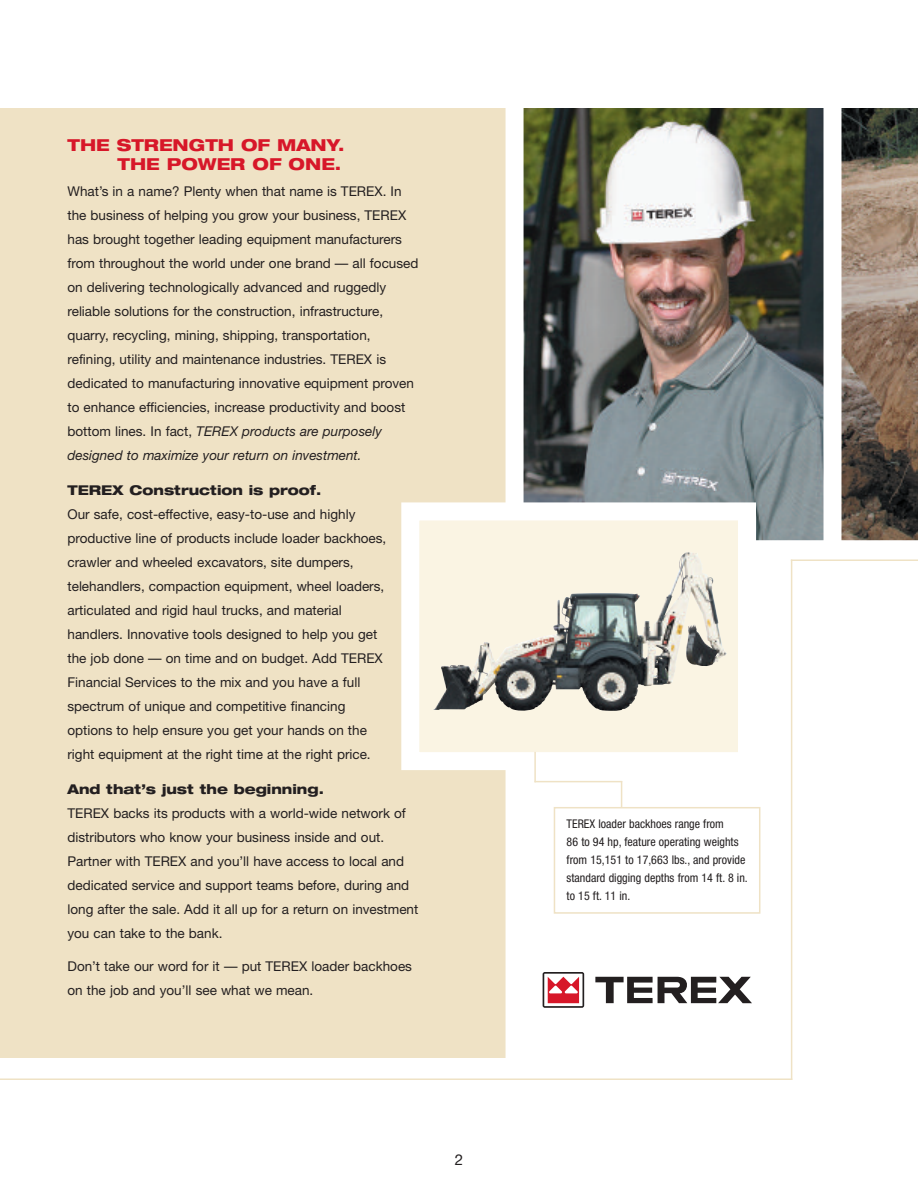
<style>
.page{position:relative;width:918px;height:1188px;background:#fff}
.page>*{position:absolute;margin:0;border:0;box-sizing:border-box;transform-origin:0 0}
.t1{font:800 expanded 16.5px/19.5px "Helvetica Neue";color:#d71729;text-align:right}
.t2{font:15px "Helvetica Neue";color:#231f20}
.t3{font:13.5px/24px "Helvetica Neue";color:#231f20}
.t4{font:800 expanded 13.5px "Helvetica Neue";color:#231f20}
.t5{font:condensed 12px/18px "Helvetica Neue";color:#231f20}
.s1{font-style:italic}
</style>
<div class="page">
<div style="left:554px;top:807px;width:206px;height:107px;border:2px solid #efe2c5"></div>
<img style="left:524px;top:108px;width:300px;height:432px">
<div style="left:0;top:108px;width:511px;height:950px;background:#efe2c5"></div>
<div style="left:506px;top:108px;width:18px;height:953px;background:#fff"></div>
<svg style="left:543px;top:972px;width:41px;height:36px"></svg>
<svg style="left:595px;top:977px;width:157px;height:26px"></svg>
<hr style="left:0;top:1078px;width:792px;height:2px;background:#efe2c5">
<hr style="left:791px;top:559px;width:127px;height:2px;background:#efe2c5">
<hr style="left:791px;top:560px;width:1px;height:520px;background:#efe2c5">
<div style="left:410px;top:511px;width:337px;height:250px;background:#faf4e3"></div>
<div style="left:401px;top:502px;width:355px;height:268px;border:18px solid #fff"></div>
<img style="left:433px;top:552px;width:294px;height:158px">
<img style="left:842px;top:108px;width:76px;height:432px">
<div style="left:746px;top:540px;width:172px;height:18px;background:#fff"></div>
<svg style="left:621px;top:782px;width:1px;height:26px"></svg>
<hr style="left:534px;top:752px;width:2px;height:30px;background:#efe2c5">
<hr style="left:535px;top:781px;width:87px;height:1px;background:#efe2c5">
<p class="t1" style="left:68px;top:136px;width:279px">THE STRENGTH OF MANY.<br>THE POWER OF ONE.</p>
<p class="t3" style="left:68px;top:181px;width:352px">What’s in a name? Plenty when that name is TEREX. In the business of helping you grow your business, TEREX has brought together leading equipment manufacturers from throughout the world under one brand — all focused on delivering technologically advanced and ruggedly reliable solutions for the construction, infrastructure, quarry, recycling, mining, shipping, transportation, refining, utility and maintenance industries. TEREX is dedicated to manufacturing innovative equipment proven to enhance efficiencies, increase productivity and boost bottom lines. In fact, <span class="s1">TEREX products are purposely designed to maximize your return on investment.</span></p>
<p class="t4" style="left:68px;top:485px;width:255px">TEREX Construction is proof.</p>
<p class="t3" style="left:68px;top:504px;width:320px">Our safe, cost-effective, easy-to-use and highly productive line of products include loader backhoes, crawler and wheeled excavators, site dumpers, telehandlers, compaction equipment, wheel loaders, articulated and rigid haul trucks, and material handlers. Innovative tools designed to help you get the job done — on time and on budget. Add TEREX Financial Services to the mix and you have a full spectrum of unique and competitive financing options to help ensure you get your hands on the right equipment at the right time at the right price.</p>
<p class="t4" style="left:68px;top:784px;width:258px">And that’s just the beginning.</p>
<p class="t3" style="left:68px;top:803px;width:352px">TEREX backs its products with a world-wide network of distributors who know your business inside and out.<br>Partner with TEREX and you’ll have access to local and dedicated service and support teams before, during and long after the sale. Add it all up for a return on investment you can take to the bank.</p>
<p class="t3" style="left:68px;top:956px;width:346px">Don’t take our word for it — put TEREX loader backhoes on the job and you’ll see what we mean.</p>
<p class="t2" style="left:455px;top:1154px;width:10px">2</p>
<p class="t5" style="left:567px;top:816px;width:183px">TEREX loader backhoes range from<br>86 to 94 hp, feature operating weights from 15,151 to 17,663 lbs., and provide standard digging depths from 14 ft. 8 in. to 15 ft. 11 in.</p>
</div>
